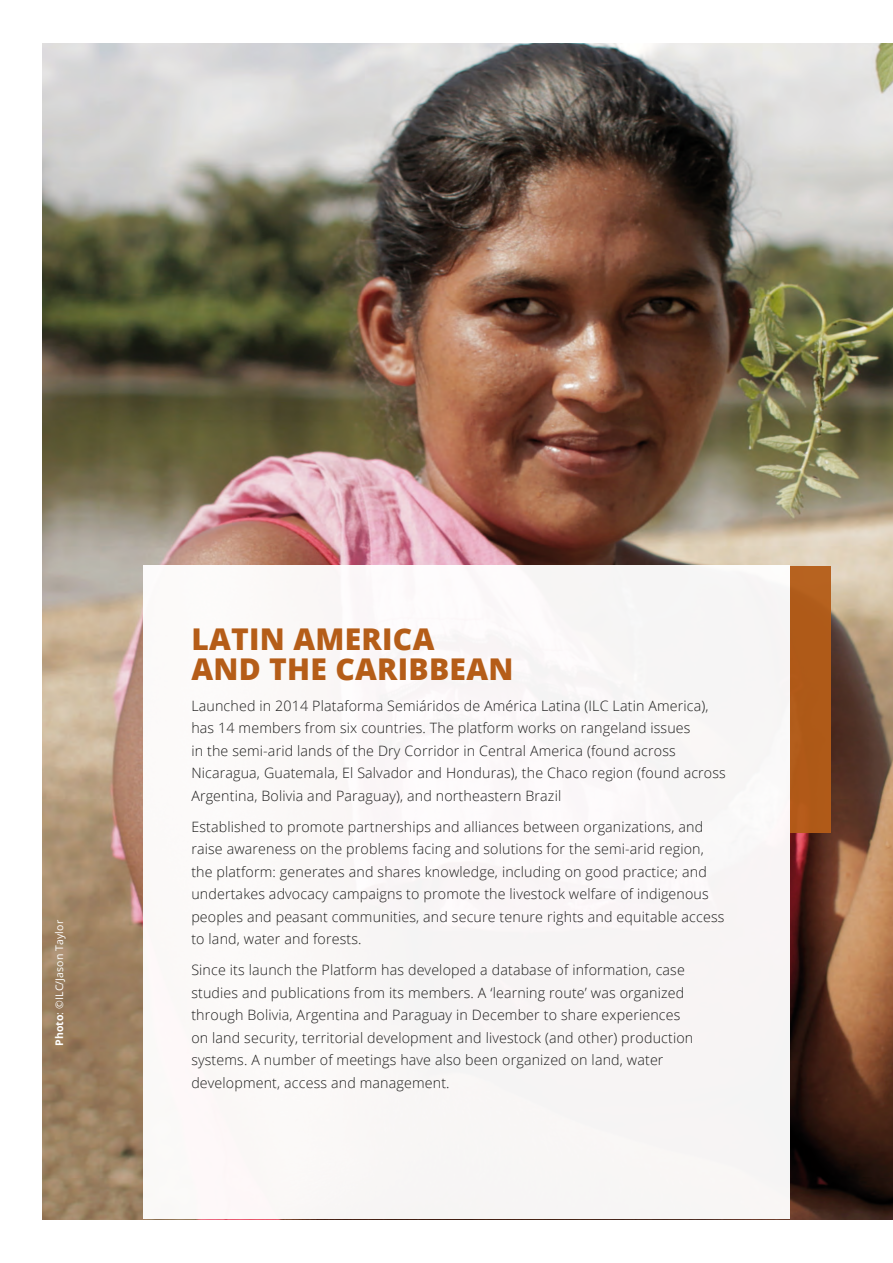
<style>
.page{position:relative;width:893px;height:1263px;background:#fff}
.page>*{position:absolute;margin:0;border:0;box-sizing:border-box;transform-origin:0 0}
.h3_box{font:800 30px/30px "Open Sans";letter-spacing:.01em;color:#b55d18}
.t1{font:300 14.25px/22.5px "Open Sans";letter-spacing:.01em;color:#1c1c1b}
.footnote{font:10.5px "Open Sans";letter-spacing:.01em;color:#fff}
.s1{font-weight:700}
</style>
<div class="page">
<img style="left:43px;top:44px;width:850px;height:1175px">
<div style="left:144px;top:566px;width:646px;height:653px;background:#faf6f6"></div>
<div style="left:790px;top:566px;width:40px;height:266px;background:#b55d18"></div>
<p class="footnote" style="left:52px;top:1046px;width:127px;rotate:-90deg"><span class="s1">Photo</span>: ©ILC/Jason Taylor</p>
<p class="h3_box" style="left:191px;top:622px;width:324px">LATIN AMERICA<br>AND THE CARIBBEAN</p>
<p class="t1" style="left:191px;top:694px;width:536px">Launched in 2014 Plataforma Semiáridos de América Latina (ILC Latin America), has 14 members from six countries. The platform works on rangeland issues<br>in the semi-arid lands of the Dry Corridor in Central America (found across Nicaragua, Guatemala, El Salvador and Honduras), the Chaco region (found across Argentina, Bolivia and Paraguay), and northeastern Brazil</p>
<p class="t1" style="left:191px;top:815px;width:535px">Established to promote partnerships and alliances between organizations, and raise awareness on the problems facing and solutions for the semi-arid region, the platform: generates and shares knowledge, including on good practice; and undertakes advocacy campaigns to promote the livestock welfare of indigenous peoples and peasant communities, and secure tenure rights and equitable access to land, water and forests.</p>
<p class="t1" style="left:191px;top:958px;width:503px">Since its launch the Platform has developed a database of information, case studies and publications from its members. A ‘learning route’ was organized through Bolivia, Argentina and Paraguay in December to share experiences on land security, territorial development and livestock (and other) production systems. A number of meetings have also been organized on land, water development, access and management.</p>
</div>
